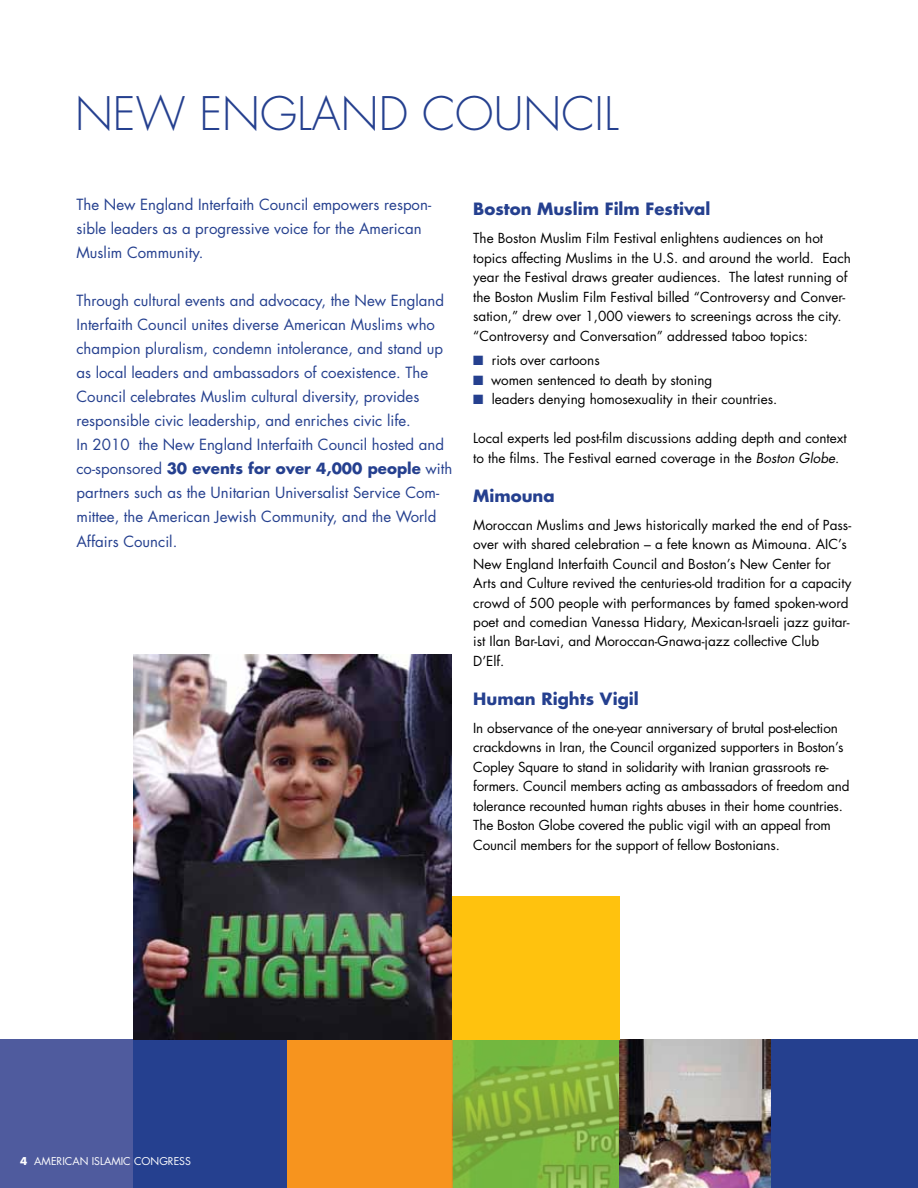
<style>
.page{position:relative;width:918px;height:1188px;background:#fff}
.page>*{position:absolute;margin:0;border:0;box-sizing:border-box;transform-origin:0 0}
.t1{font:300 45px "Futura";color:#25408f}
.t2{font:700 16.5px "Futura";color:#25408f}
.t3{font:15px/24px "Futura";color:#25408f}
.t4{font:13.5px/19.5px "Futura";color:#000}
.t5{font:10.5px "Futura";color:#fff}
.s1{font-weight:700}
.s2{color:#25408f}
.s3{font-style:italic}
</style>
<div class="page">
<div style="left:286px;top:1040px;width:167px;height:148px;background:#f7941e"></div>
<img style="left:452px;top:1040px;width:168px;height:148px">
<img style="left:620px;top:1040px;width:151px;height:148px">
<div style="left:0;top:1040px;width:134px;height:148px;background:#4f5b9e"></div>
<div style="left:133px;top:1040px;width:154px;height:148px;background:#25408f"></div>
<div style="left:771px;top:1040px;width:147px;height:148px;background:#25408f"></div>
<div style="left:452px;top:896px;width:168px;height:144px;background:#ffc20e"></div>
<img style="left:134px;top:654px;width:318px;height:386px">
<h1 class="t1" style="left:75px;top:85px;width:545px">NEW ENGLAND COUNCIL</h1>
<p class="t3" style="left:76px;top:192px;width:356px">The New England Interfaith Council empowers respon&shy;sible leaders as a progressive voice for the American<br>Muslim Community.</p>
<p class="t3" style="left:76px;top:288px;width:377px">Through cultural events and advocacy, the New England Interfaith Council unites diverse American Muslims who champion pluralism, condemn intolerance, and stand up as local leaders and ambassadors of coexistence. The Council celebrates Muslim cultural diversity, provides responsible civic leadership, and enriches civic life.<br>In 2010 the New England Interfaith Council hosted and co-sponsored <span class="s1">30 events for over 4,000 people</span> with partners such as the Unitarian Universalist Service Com&shy;mittee, the American Jewish Community, and the World</p>
<p class="t3" style="left:76px;top:530px;width:102px">Affairs Council.</p>
<p class="t2" style="left:473px;top:198px;width:239px">Boston Muslim Film Festival</p>
<p class="t4" style="left:473px;top:228px;width:379px">The Boston Muslim Film Festival enlightens audiences on hot topics affecting Muslims in the U.S. and around the world. Each year the Festival draws greater audiences. The latest running of the Boston Muslim Film Festival billed “Controversy and Conver&shy;sation,” drew over 1,000 viewers to screenings across the city. “Controversy and Conversation” addressed taboo topics:</p>
<p class="t4" style="left:473px;top:350px;width:128px"><span class="s2">■</span> riots over cartoons</p>
<p class="t4" style="left:473px;top:370px;width:241px"><span class="s2">■</span> women sentenced to death by stoning</p>
<p class="t4" style="left:473px;top:389px;width:306px"><span class="s2">■</span> leaders denying homosexuality in their countries.</p>
<p class="t4" style="left:473px;top:428px;width:375px">Local experts led post-film discussions adding depth and context to the films. The Festival earned coverage in the <span class="s3">Boston Globe</span>.</p>
<p class="t2" style="left:473px;top:484px;width:83px">Mimouna</p>
<p class="t4" style="left:473px;top:515px;width:380px">Moroccan Muslims and Jews historically marked the end of Pass&shy;over with shared celebration – a fete known as Mimouna. AIC’s New England Interfaith Council and Boston’s New Center for Arts and Culture revived the centuries-old tradition for a capacity crowd of 500 people with performances by famed spoken-word poet and comedian Vanessa Hidary, Mexican-Israeli jazz guitar&shy;ist Ilan Bar-Lavi, and Moroccan-Gnawa-jazz collective Club D’Elf.</p>
<p class="t2" style="left:473px;top:687px;width:167px">Human Rights Vigil</p>
<p class="t4" style="left:473px;top:718px;width:378px">In observance of the one-year anniversary of brutal post-election crackdowns in Iran, the Council organized supporters in Boston’s Copley Square to stand in solidarity with Iranian grassroots re&shy;formers. Council members acting as ambassadors of freedom and tolerance recounted human rights abuses in their home countries.<br>The Boston Globe covered the public vigil with an appeal from Council members for the support of fellow Bostonians.</p>
<p class="t5" style="left:20px;top:1154px;width:172px"><span class="s1">4</span> AMERICAN ISLAMIC CONGRESS</p>
</div>
